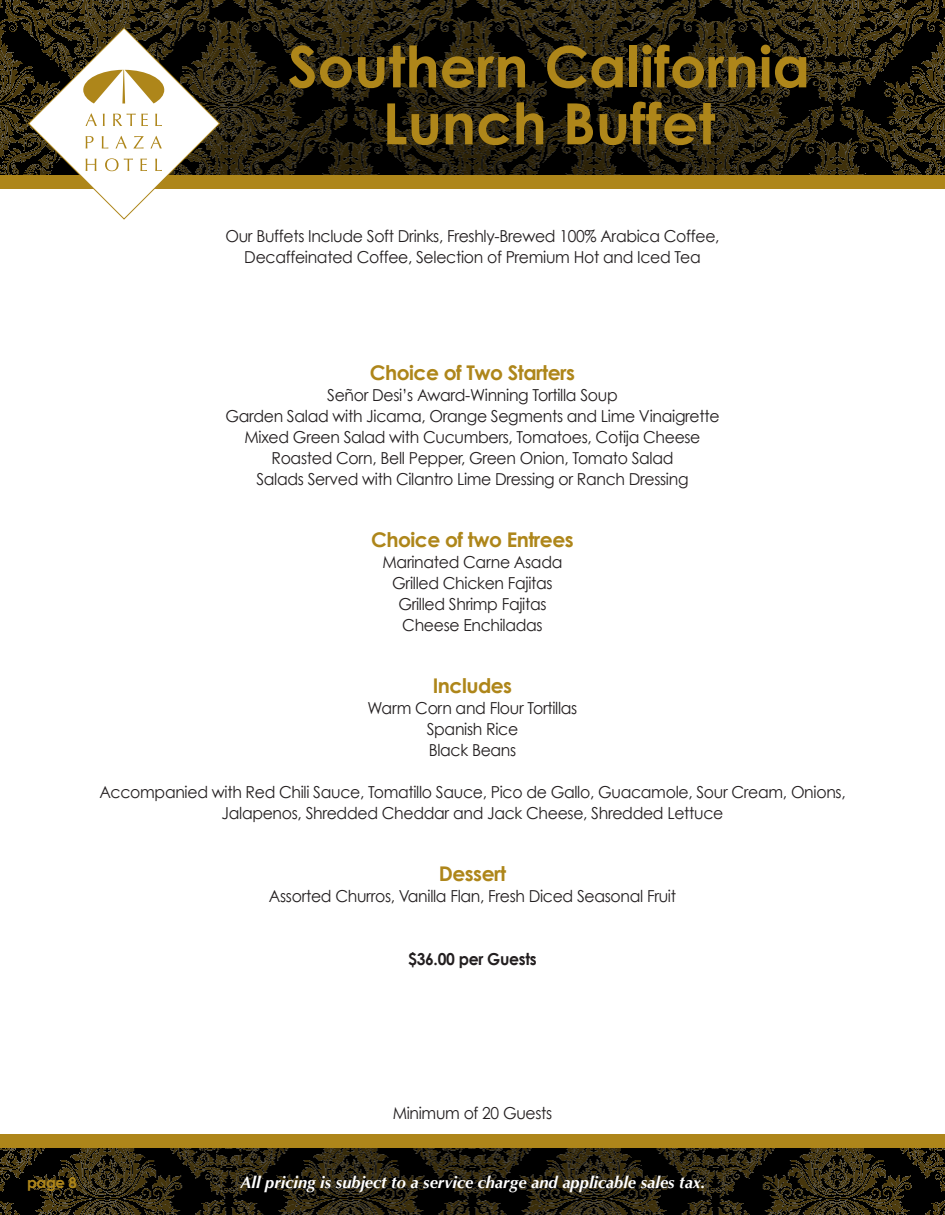
<style>
.page{position:relative;width:945px;height:1215px;background:#fff}
.page>*{position:absolute;margin:0;border:0;box-sizing:border-box;transform-origin:0 0}
.t1{font:700 57px/57px "Century Gothic";color:#ae861a;text-align:center}
.t2{font:700 20.25px "Century Gothic";letter-spacing:-.025em;color:#ae861a}
.t3{font:16.5px/21px "Century Gothic";letter-spacing:-.02em;color:#231f20;text-align:center;scale:.95 1}
.t4{font:italic 700 16.5px "Optima";color:#fff}
.t5{font:700 16.5px "Century Gothic";letter-spacing:-.02em;color:#231f20;scale:.95 1}
.t6{font:700 15px "Century Gothic";color:#ae861a}
</style>
<div class="page">
<img style="left:0;top:0;width:945px;height:1215px">
<div style="left:0;top:176px;width:945px;height:972px;background:#fff"></div>
<div style="left:0;top:176px;width:945px;height:13px;background:#ae861a"></div>
<div style="left:0;top:1134px;width:945px;height:14px;background:#ae861a"></div>
<svg style="left:28px;top:27px;width:193px;height:193px"></svg>
<h1 class="t1" style="left:288px;top:37px;width:524px">Southern California<br>Lunch Buffet</h1>
<p class="t3" style="left:225px;top:225px;width:522px">Our Buffets Include Soft Drinks, Freshly-Brewed 100% Arabica Coffee,<br>Decaffeinated Coffee, Selection of Premium Hot and Iced Tea</p>
<p class="t2" style="left:370px;top:360px;width:207px">Choice of Two Starters</p>
<p class="t3" style="left:225px;top:384px;width:522px">Señor Desi’s Award-Winning Tortilla Soup<br>Garden Salad with Jicama, Orange Segments and Lime Vinaigrette Mixed Green Salad with Cucumbers, Tomatoes, Cotija Cheese Roasted Corn, Bell Pepper, Green Onion, Tomato Salad<br>Salads Served with Cilantro Lime Dressing or Ranch Dressing</p>
<p class="t2" style="left:371px;top:527px;width:204px">Choice of two Entrees</p>
<p class="t3" style="left:383px;top:551px;width:191px">Marinated Carne Asada<br>Grilled Chicken Fajitas<br>Grilled Shrimp Fajitas<br>Cheese Enchiladas</p>
<p class="t2" style="left:433px;top:673px;width:81px">Includes</p>
<p class="t3" style="left:368px;top:697px;width:222px">Warm Corn and Flour Tortillas<br>Spanish Rice<br>Black Beans</p>
<p class="t3" style="left:99px;top:781px;width:787px">Accompanied with Red Chili Sauce, Tomatillo Sauce, Pico de Gallo, Guacamole, Sour Cream, Onions,<br>Jalapenos, Shredded Cheddar and Jack Cheese, Shredded Lettuce</p>
<p class="t2" style="left:439px;top:861px;width:69px">Dessert</p>
<p class="t3" style="left:269px;top:886px;width:430px">Assorted Churros, Vanilla Flan, Fresh Diced Seasonal Fruit</p>
<p class="t5" style="left:408px;top:949px;width:137px">$36.00 per Guests</p>
<p class="t3" style="left:393px;top:1102px;width:170px">Minimum of 20 Guests</p>
<p class="t6" style="left:27px;top:1173px;width:52px">page 8</p>
<p class="t4" style="left:241px;top:1173px;width:466px">All pricing is subject to a service charge and applicable sales tax.</p>
</div>
